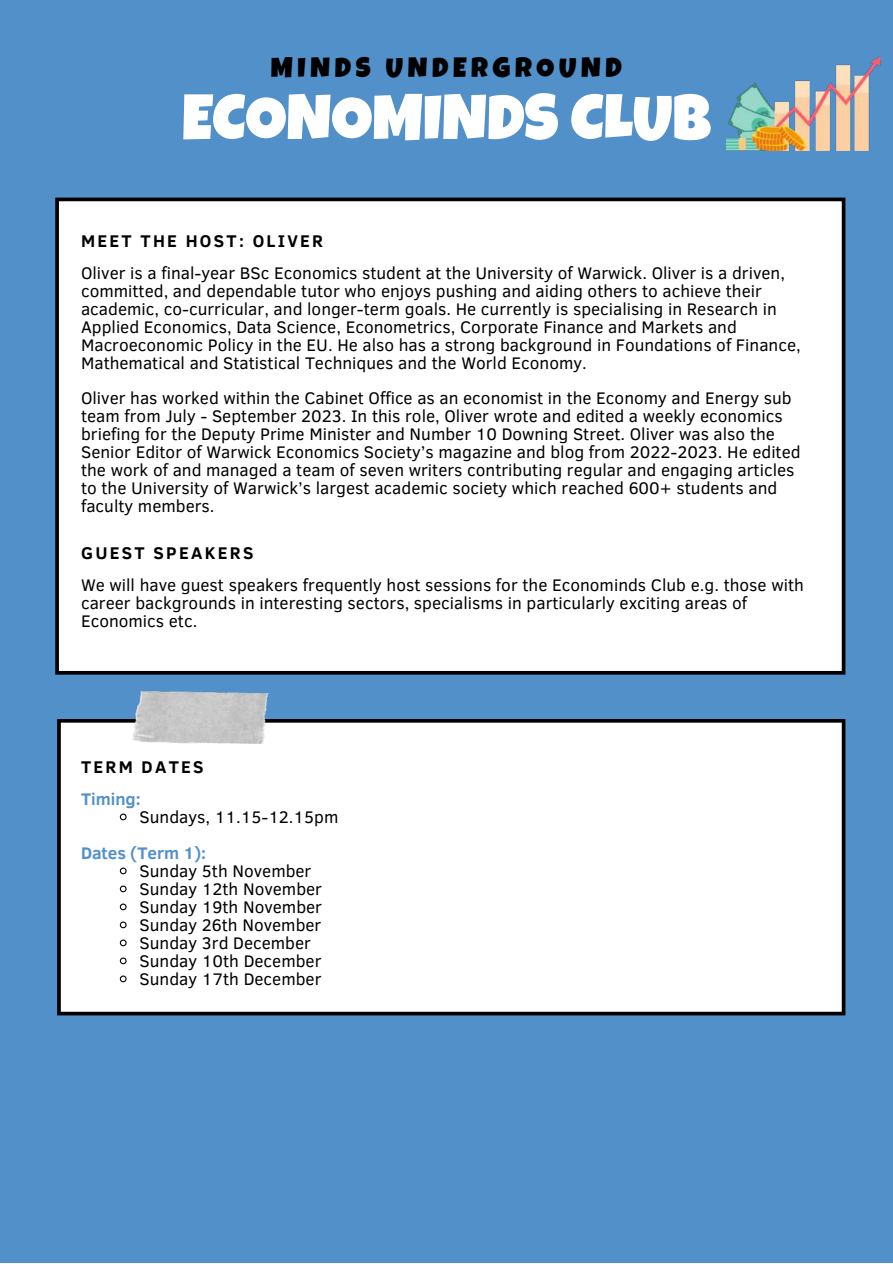
<style>
.page{position:relative;width:893px;height:1264px;background:#fff}
.page>*{position:absolute;margin:0;border:0;box-sizing:border-box;transform-origin:0 0}
.t1{font:64.05px "Luckiest Guy";color:#fff}
.t2{font:27.75px "Luckiest Guy";letter-spacing:.17em;color:#000}
.t3{font:700 17.4px "Clear Sans";letter-spacing:.13em;color:#000}
.t4{font:17.25px/18px "Clear Sans";color:#000}
.t5{font:700 17.25px "Clear Sans";color:#5290c9}
</style>
<div class="page">
<div style="left:0;top:0;width:892px;height:1262px;background:#5290c9"></div>
<div style="left:55px;top:197px;width:790px;height:477px;background:#fff"></div>
<div style="left:57px;top:719px;width:788px;height:296px;background:#fff"></div>
<img style="left:132px;top:691px;width:136px;height:52px">
<img style="left:726px;top:56px;width:154px;height:95px">
<svg style="left:119px;top:812px;width:8px;height:9px"></svg>
<svg style="left:119px;top:866px;width:8px;height:9px"></svg>
<svg style="left:119px;top:884px;width:8px;height:9px"></svg>
<svg style="left:119px;top:902px;width:8px;height:9px"></svg>
<svg style="left:119px;top:920px;width:8px;height:9px"></svg>
<svg style="left:119px;top:938px;width:8px;height:9px"></svg>
<svg style="left:119px;top:956px;width:8px;height:9px"></svg>
<svg style="left:119px;top:974px;width:8px;height:9px"></svg>
<h2 class="t2" style="left:271px;top:57px;width:352px">MINDS UNDERGROUND</h2>
<h1 class="t1" style="left:182px;top:94px;width:530px">ECONOMINDS CLUB</h1>
<p class="t3" style="left:81px;top:228px;width:243px">MEET THE HOST: OLIVER</p>
<p class="t4" style="left:81px;top:262px;width:721px">Oliver is a final-year BSc Economics student at the University of Warwick. Oliver is a driven, committed, and dependable tutor who enjoys pushing and aiding others to achieve their academic, co-curricular, and longer-term goals. He currently is specialising in Research in Applied Economics, Data Science, Econometrics, Corporate Finance and Markets and Macroeconomic Policy in the EU. He also has a strong background in Foundations of Finance, Mathematical and Statistical Techniques and the World Economy.</p>
<p class="t4" style="left:81px;top:388px;width:721px">Oliver has worked within the Cabinet Office as an economist in the Economy and Energy sub team from July - September 2023. In this role, Oliver wrote and edited a weekly economics briefing for the Deputy Prime Minister and Number 10 Downing Street. Oliver was also the Senior Editor of Warwick Economics Society’s magazine and blog from 2022-2023. He edited the work of and managed a team of seven writers contributing regular and engaging articles to the University of Warwick’s largest academic society which reached 600+ students and faculty members.</p>
<p class="t3" style="left:81px;top:540px;width:174px">GUEST SPEAKERS</p>
<p class="t4" style="left:81px;top:575px;width:724px">We will have guest speakers frequently host sessions for the Econominds Club e.g. those with career backgrounds in interesting sectors, specialisms in particularly exciting areas of<br>Economics etc.</p>
<p class="t3" style="left:81px;top:754px;width:124px">TERM DATES</p>
<p class="t5" style="left:81px;top:786px;width:61px">Timing:</p>
<p class="t5" style="left:81px;top:840px;width:127px">Dates (Term 1):</p>
<p class="t4" style="left:139px;top:807px;width:200px">Sundays, 11.15-12.15pm</p>
<p class="t4" style="left:139px;top:861px;width:184px">Sunday 5th November<br>Sunday 12th November<br>Sunday 19th November<br>Sunday 26th November<br>Sunday 3rd December<br>Sunday 10th December<br>Sunday 17th December</p>
</div>
